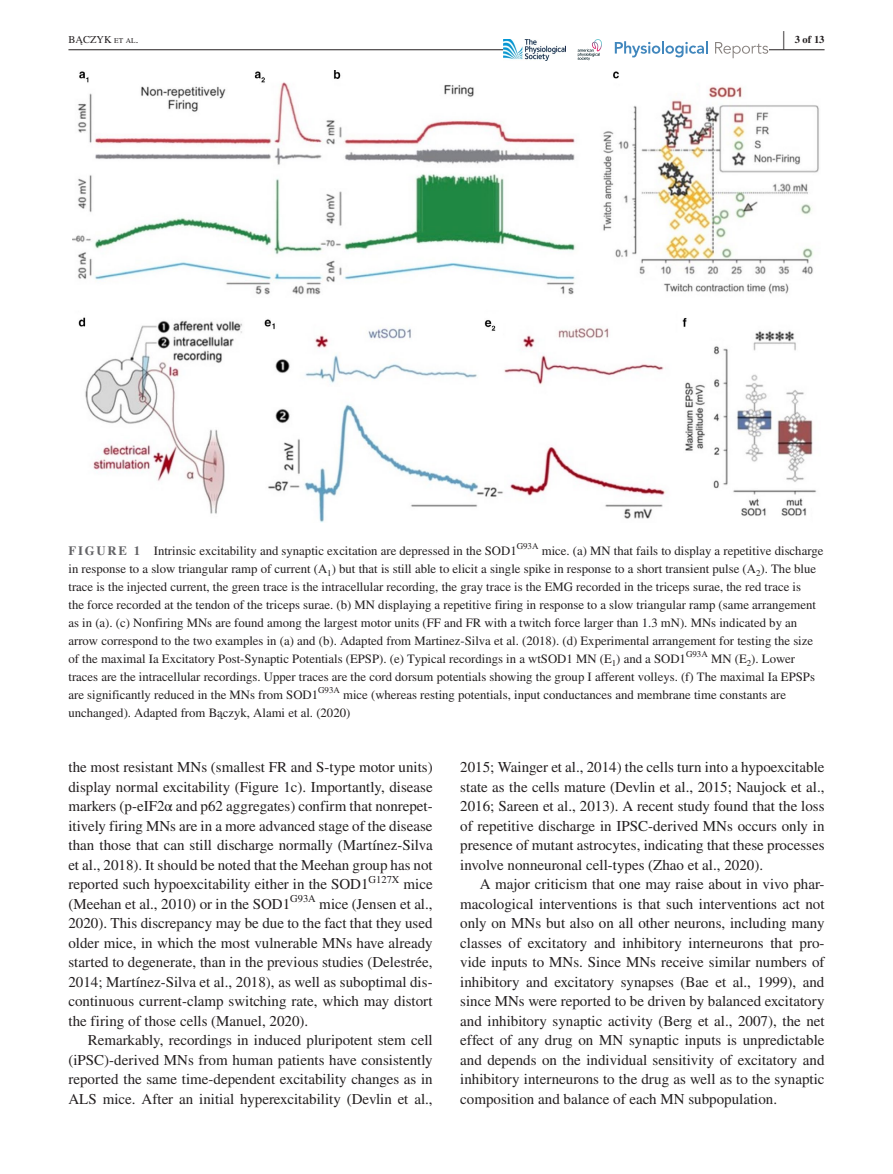
<style>
.page{position:relative;width:893px;height:1174px;background:#fff}
.page>*{position:absolute;margin:0;border:0;box-sizing:border-box;transform-origin:0 0}
.t1{font:700 25.95px "STIX";color:#231f20;scale:.36 1}
.t2{font:15px/19.5px "STIX";color:#231f20;text-align:justify}
.t3{font:12.75px/18px "STIX";color:#231f20}
.t4{font:10.5px "STIX";color:#231f20}
.t5{font:10.5px "STIX";color:#231f20}
.t6{font:700 10.5px "STIX";color:#231f20}
.s1{font-size:7.35px}
.s2{font-weight:700;color:#636366}
</style>
<div class="page">
<hr style="left:68px;top:49px;width:756px;height:1px;background:#231f20">
<div style="left:504px;top:39px;width:264px;height:21px;background:#fff"></div>
<svg style="left:578px;top:39px;width:24px;height:21px"></svg>
<img style="left:504px;top:39px;width:61px;height:21px">
<svg style="left:615px;top:41px;width:93px;height:16px"></svg>
<svg style="left:715px;top:42px;width:53px;height:16px"></svg>
<img style="left:72px;top:70px;width:747px;height:453px">
<h1 class="t1" style="left:783px;top:24px;width:7px">|</h1>
<p class="t4" style="left:68px;top:32px;width:71px">BĄCZYK <span class="s1">et al</span>.</p>
<p class="t6" style="left:795px;top:33px;width:31px">3 of 13</p>
<p class="t3" style="left:68px;top:542px;width:757px"><span class="s2">FIGURE 1</span> Intrinsic excitability and synaptic excitation are depressed in the SOD1<sup>G93A</sup> mice. (a) MN that fails to display a repetitive discharge in response to a slow triangular ramp of current (A<sub>1</sub>) but that is still able to elicit a single spike in response to a short transient pulse (A<sub>2</sub>). The blue trace is the injected current, the green trace is the intracellular recording, the gray trace is the EMG recorded in the triceps surae, the red trace is<br>the force recorded at the tendon of the triceps surae. (b) MN displaying a repetitive firing in response to a slow triangular ramp (same arrangement as in (a). (c) Nonfiring MNs are found among the largest motor units (FF and FR with a twitch force larger than 1.3 mN). MNs indicated by an arrow correspond to the two examples in (a) and (b). Adapted from Martinez-Silva et al. (2018). (d) Experimental arrangement for testing the size of the maximal Ia Excitatory Post-Synaptic Potentials (EPSP). (e) Typical recordings in a wtSOD1 MN (E<sub>1</sub>) and a SOD1<sup>G93A</sup> MN (E<sub>2</sub>). Lower traces are the intracellular recordings. Upper traces are the cord dorsum potentials showing the group I afferent volleys. (f) The maximal Ia EPSPs are significantly reduced in the MNs from SOD1<sup>G93A</sup> mice (whereas resting potentials, input conductances and membrane time constants are unchanged). Adapted from Bączyk, Alami et al. (2020)</p>
<p class="t2" style="left:68px;top:758px;width:366px">the most resistant MNs (smallest FR and S-type motor units) display normal excitability (Figure 1c). Importantly, disease markers (p-eIF2α and p62 aggregates) confirm that nonrepet&shy;itively firing MNs are in a more advanced stage of the disease than those that can still discharge normally (Martínez-Silva et al., 2018). It should be noted that the Meehan group has not reported such hypoexcitability either in the SOD1</p>
<p class="t5" style="left:369px;top:872px;width:32px">G127X</p>
<p class="t2" style="left:403px;top:875px;width:31px">mice</p>
<p class="t2" style="left:68px;top:895px;width:223px">(Meehan et al., 2010) or in the SOD1</p>
<p class="t5" style="left:290px;top:891px;width:27px">G93A</p>
<p class="t2" style="left:68px;top:895px;width:366px;text-indent:251px">mice (Jensen et al., 2020). This discrepancy may be due to the fact that they used older mice, in which the most vulnerable MNs have already started to degenerate, than in the previous studies (Delestrée, 2014; Martínez-Silva et al., 2018), as well as suboptimal dis&shy;continuous current-clamp switching rate, which may distort the firing of those cells (Manuel, 2020).</p>
<p class="t2" style="left:68px;top:1031px;width:366px;text-indent:20px">Remarkably, recordings in induced pluripotent stem cell (iPSC)-derived MNs from human patients have consistently reported the same time-dependent excitability changes as in ALS mice. After an initial hyperexcitability (Devlin et al.,</p>
<p class="t2" style="left:460px;top:758px;width:366px">2015; Wainger et al., 2014) the cells turn into a hypoexcitable state as the cells mature (Devlin et al., 2015; Naujock et al., 2016; Sareen et al., 2013). A recent study found that the loss of repetitive discharge in IPSC-derived MNs occurs only in presence of mutant astrocytes, indicating that these processes involve nonneuronal cell-types (Zhao et al., 2020).</p>
<p class="t2" style="left:460px;top:875px;width:366px;text-indent:20px">A major criticism that one may raise about in vivo phar&shy;macological interventions is that such interventions act not only on MNs but also on all other neurons, including many classes of excitatory and inhibitory interneurons that pro&shy;vide inputs to MNs. Since MNs receive similar numbers of inhibitory and excitatory synapses (Bae et al., 1999), and since MNs were reported to be driven by balanced excitatory and inhibitory synaptic activity (Berg et al., 2007), the net effect of any drug on MN synaptic inputs is unpredictable and depends on the individual sensitivity of excitatory and inhibitory interneurons to the drug as well as to the synaptic composition and balance of each MN subpopulation.</p>
</div>
